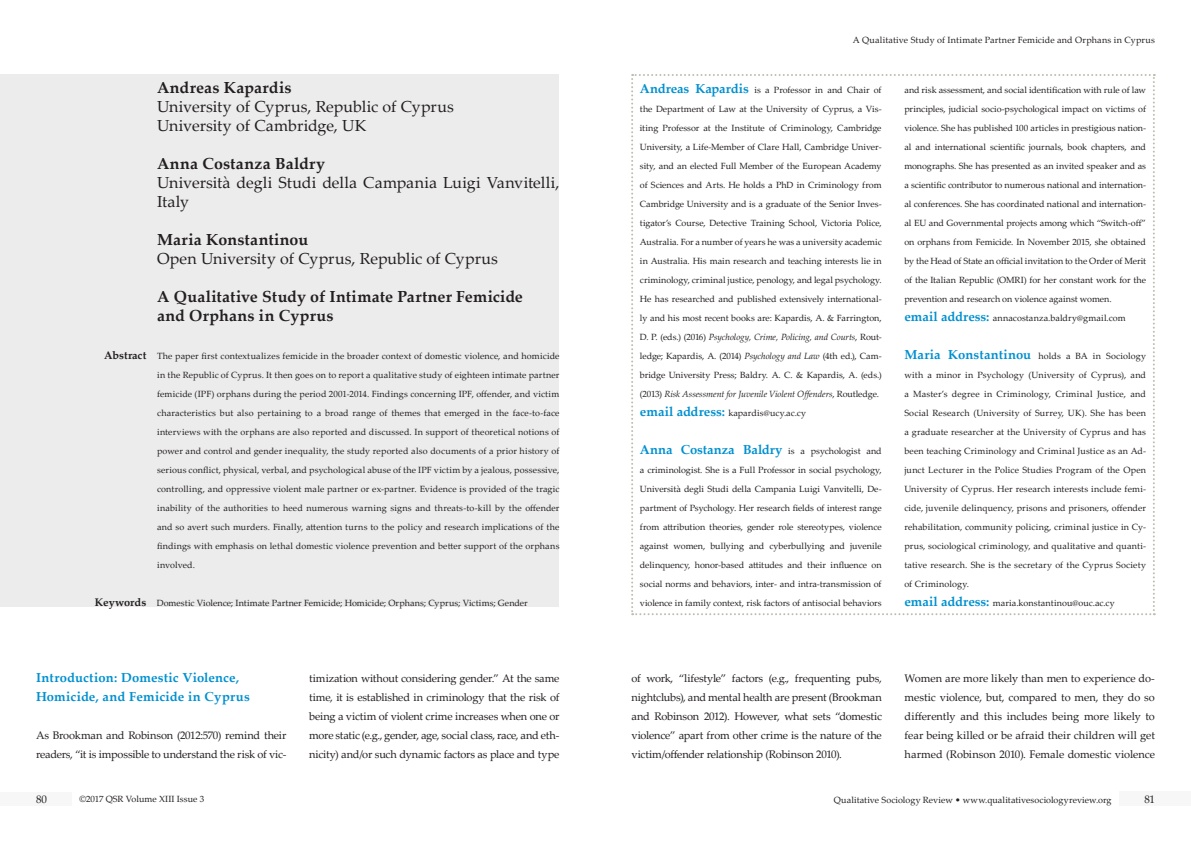
<style>
.page{position:relative;width:1191px;height:842px;background:#fff}
.page>*{position:absolute;margin:0;border:0;box-sizing:border-box;transform-origin:0 0}
.t1{font:16px/19px "Palatino Linotype";color:#231f20}
.t2{font:700 16px/19px "Palatino Linotype";letter-spacing:.015em;color:#231f20}
.t3{font:700 13px/19px "Palatino Linotype";letter-spacing:.01em;color:#0090d0}
.t4{font:11px/19px "Palatino Linotype";letter-spacing:-.015em;color:#231f20;text-align:justify}
.t5{font:700 11px "Palatino Linotype";color:#231f20}
.t6{font:9px/19px "Palatino Linotype";letter-spacing:.005em;color:#231f20}
.s1{font-weight:700;font-size:13px;color:#0090d0}
.s2{font-style:italic}
.s3{font-weight:400;font-size:9px;color:#231f20}
</style>
<div class="page">
<div style="left:1119px;top:791px;width:72px;height:15px;background:#f7f7f7"></div>
<div style="left:0;top:793px;width:72px;height:13px;background:#f7f7f7"></div>
<div style="left:0;top:74px;width:559px;height:532px;background:#ececec"></div>
<svg style="left:631px;top:74px;width:523px;height:541px"></svg>
<p class="t5" style="left:104px;top:347px;width:44px">Abstract</p>
<p class="t5" style="left:95px;top:594px;width:53px">Keywords</p>
<h1 class="t2" style="left:157px;top:77px;width:136px">Andreas Kapardis</h1>
<h1 class="t1" style="left:157px;top:96px;width:298px">University of Cyprus, Republic of Cyprus<br>University of Cambridge, UK</h1>
<h1 class="t2" style="left:157px;top:153px;width:170px">Anna Costanza Baldry</h1>
<h1 class="t1" style="left:157px;top:172px;width:404px">Università degli Studi della Campania Luigi Vanvitelli,<br>Italy</h1>
<h1 class="t2" style="left:157px;top:229px;width:153px">Maria Konstantinou</h1>
<h1 class="t1" style="left:157px;top:248px;width:342px">Open University of Cyprus, Republic of Cyprus</h1>
<h1 class="t2" style="left:157px;top:286px;width:367px">A Qualitative Study of Intimate Partner Femicide and Orphans in Cyprus</h1>
<p class="t6" style="left:157px;top:346px;width:404px;text-align:justify">The paper first contextualizes femicide in the broader context of domestic violence, and homicide in the Republic of Cyprus. It then goes on to report a qualitative study of eighteen intimate partner femicide (IPF) orphans during the period 2001-2014. Findings concerning IPF, offender, and victim characteristics but also pertaining to a broad range of themes that emerged in the face-to-face interviews with the orphans are also reported and discussed. In support of theoretical notions of power and control and gender inequality, the study reported also documents of a prior history of serious conflict, physical, verbal, and psychological abuse of the IPF victim by a jealous, possessive, controlling, and oppressive violent male partner or ex-partner. Evidence is provided of the tragic inability of the authorities to heed numerous warning signs and threats-to-kill by the offender and so avert such murders. Finally, attention turns to the policy and research implications of the findings with emphasis on lethal domestic violence prevention and better support of the orphans involved.</p>
<p class="t6" style="left:157px;top:593px;width:372px">Domestic Violence; Intimate Partner Femicide; Homicide; Orphans; Cyprus; Victims; Gender</p>
<p class="t6" style="left:852px;top:30px;width:304px">A Qualitative Study of Intimate Partner Femicide and Orphans in Cyprus</p>
<p class="t6" style="left:640px;top:80px;width:243px"><span class="s1">Andreas Kapardis</span> is a Professor in and Chair of the Department of Law at the University of Cyprus, a Vis&shy;iting Professor at the Institute of Criminology, Cambridge University, a Life-Member of Clare Hall, Cambridge Univer&shy;sity, and an elected Full Member of the European Academy of Sciences and Arts. He holds a PhD in Criminology from Cambridge University and is a graduate of the Senior Inves&shy;tigator’s Course, Detective Training School, Victoria Police, Australia. For a number of years he was a university academic in Australia. His main research and teaching interests lie in criminology, criminal justice, penology, and legal psychology.<br>He has researched and published extensively international&shy;ly and his most recent books are: Kapardis, A. &amp; Farrington, D. P. (eds.) (2016) <span class="s2">Psychology, Crime, Policing, and Courts</span>, Rout&shy;ledge; Kapardis, A. (2014) <span class="s2">Psychology and Law</span> (4th ed.), Cam&shy;bridge University Press; Baldry. A. C. &amp; Kapardis, A. (eds.) (2013) <span class="s2">Risk Assessment for Juvenile Violent Offenders</span>, Routledge. <span class="s1">email address:</span> kapardis@ucy.ac.cy</p>
<h2 class="t3" style="left:640px;top:440px;width:243px">Anna Costanza Baldry <span class="s3">is a psychologist and</span></h2>
<p class="t6" style="left:640px;top:460px;width:243px;text-align:justify">a criminologist. She is a Full Professor in social psychology, Università degli Studi della Campania Luigi Vanvitelli, De&shy;partment of Psychology. Her research fields of interest range from attribution theories, gender role stereotypes, violence against women, bullying and cyberbullying and juvenile delinquency, honor-based attitudes and their influence on social norms and behaviors, inter- and intra-transmission of violence in family context, risk factors of antisocial behaviors</p>
<p class="t6" style="left:904px;top:80px;width:243px">and risk assessment, and social identification with rule of law principles, judicial socio-psychological impact on victims of violence. She has published 100 articles in prestigious nation&shy;al and international scientific journals, book chapters, and monographs. She has presented as an invited speaker and as a scientific contributor to numerous national and internation&shy;al conferences. She has coordinated national and internation&shy;al EU and Governmental projects among which “Switch-off” on orphans from Femicide. In November 2015, she obtained by the Head of State an official invitation to the Order of Merit of the Italian Republic (OMRI) for her constant work for the prevention and research on violence against women. <span class="s1">email address:</span> annacostanza.baldry@gmail.com</p>
<p class="t6" style="left:904px;top:346px;width:243px"><span class="s1">Maria Konstantinou</span> holds a BA in Sociology with a minor in Psychology (University of Cyprus), and a Master’s degree in Criminology, Criminal Justice, and Social Research (University of Surrey, UK). She has been a graduate researcher at the University of Cyprus and has been teaching Criminology and Criminal Justice as an Ad&shy;junct Lecturer in the Police Studies Program of the Open University of Cyprus. Her research interests include femi&shy;cide, juvenile delinquency, prisons and prisoners, offender rehabilitation, community policing, criminal justice in Cy&shy;prus, sociological criminology, and qualitative and quanti&shy;tative research. She is the secretary of the Cyprus Society of Criminology.<br><span class="s1">email address:</span> maria.konstantinou@ouc.ac.cy</p>
<h2 class="t3" style="left:36px;top:668px;width:215px">Introduction: Domestic Violence,<br>Homicide, and Femicide in Cyprus</h2>
<p class="t4" style="left:36px;top:725px;width:252px">As Brookman and Robinson (2012:570) remind their readers, “it is impossible to understand the risk of vic-</p>
<p class="t4" style="left:309px;top:668px;width:252px">timization without considering gender.” At the same time, it is established in criminology that the risk of being a victim of violent crime increases when one or more static (e.g., gender, age, social class, race, and eth&shy;nicity) and/or such dynamic factors as place and type</p>
<p class="t4" style="left:631px;top:668px;width:252px">of work, “lifestyle” factors (e.g., frequenting pubs, nightclubs), and mental health are present (Brookman and Robinson 2012). However, what sets “domestic violence” apart from other crime is the nature of the victim/offender relationship (Robinson 2010).</p>
<p class="t4" style="left:904px;top:668px;width:252px">Women are more likely than men to experience do&shy;mestic violence, but, compared to men, they do so differently and this includes being more likely to fear being killed or be afraid their children will get harmed (Robinson 2010). Female domestic violence</p>
<p class="t4" style="left:36px;top:789px;width:13px">80</p>
<p class="t6" style="left:79px;top:789px;width:126px">©2017 QSR Volume XIII Issue 3</p>
<p class="t6" style="left:834px;top:790px;width:279px">Qualitative Sociology Review • www.qualitativesociologyreview.org</p>
<p class="t4" style="left:1144px;top:790px;width:12px">81</p>
</div>
